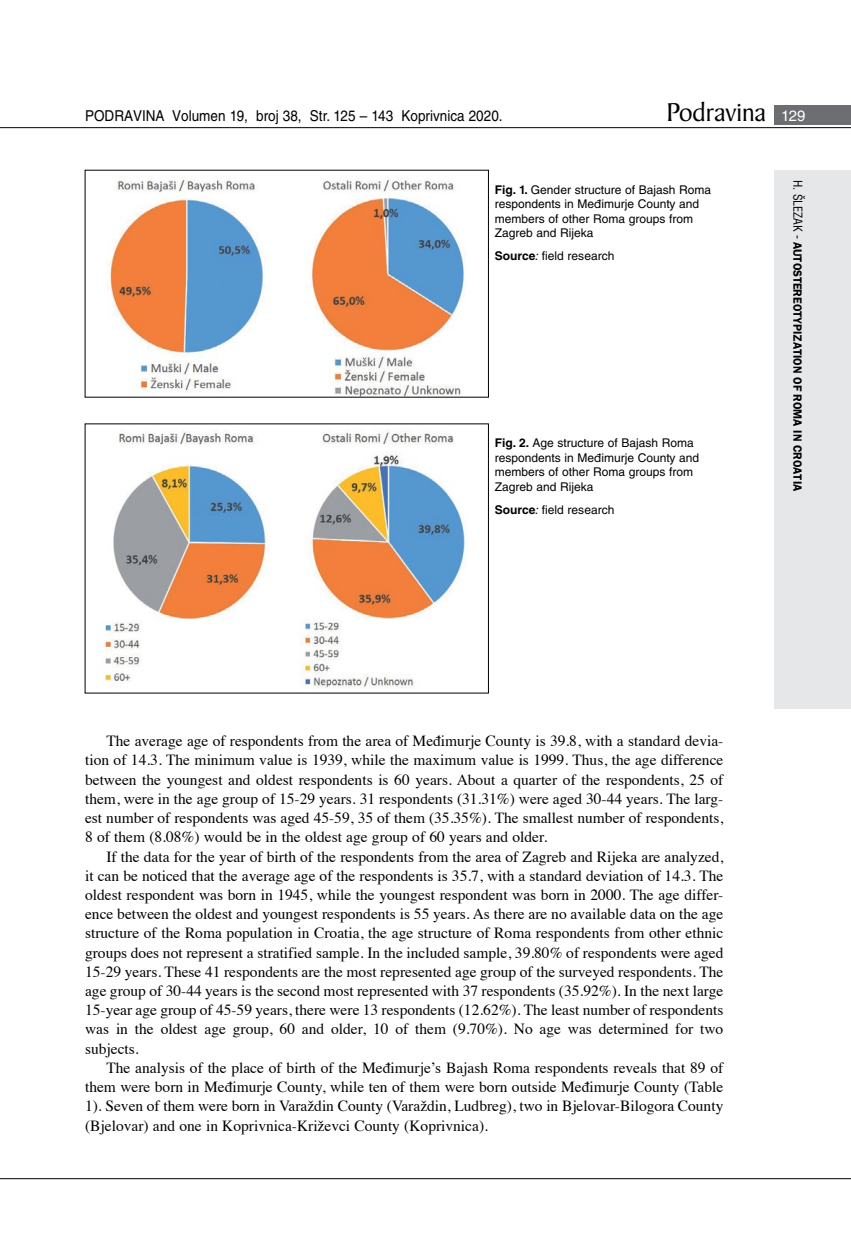
<style>
.page{position:relative;width:851px;height:1234px;background:#fff}
.page>*{position:absolute;margin:0;border:0;box-sizing:border-box;transform-origin:0 0}
.t1{font:27.6px "Baker Signet BT";color:#000}
.t2{font:15.45px/19.2px "Times";color:#000;text-align:justify}
.t3{font:15px "Helvetica LT Skin 29";color:#000;scale:.9 1}
.t4{font:12px/14.4px "Helvetica LT Skin 29";color:#000}
.t5{font:600 12px "ITC Franklin Gothic Skin 29";letter-spacing:-.005em;color:#000;scale:.95 1}
.s1{font-family:"Helvetica LT Skin 29";font-size:15px;color:#fff}
.s2{font-weight:700}
.s3{font-style:italic}
.s4{font-family:"Helvetica LT Skin 29";font-weight:400;font-stretch:condensed}
</style>
<div class="page">
<div style="left:774px;top:170px;width:76px;height:538px;background:#e6e7e8"></div>
<div style="left:774px;top:105px;width:76px;height:19px;background:#6d6e71"></div>
<hr style="left:0;top:127px;width:850px;height:1px;background:#000">
<hr style="left:0;top:1177px;width:850px;height:1px;background:#000">
<img style="left:109px;top:178px;width:356px;height:217px">
<img style="left:103px;top:431px;width:362px;height:257px">
<p class="t3" style="left:85px;top:107px;width:465px">PODRAVINA Volumen 19, broj 38, Str. 125 – 143 Koprivnica 2020.</p>
<h1 class="t1" style="left:666px;top:95px;width:141px">Podravina <span class="s1">129</span></h1>
<p class="t4" style="left:494px;top:182px;width:218px"><span class="s2">Fig. 1.</span> Gender structure of Bajash Roma respondents in Međimurje County and members of other Roma groups from<br>Zagreb and Rijeka</p>
<p class="t4" style="left:494px;top:248px;width:121px"><span class="s2">Source</span><span class="s3">:</span> field research</p>
<p class="t4" style="left:494px;top:436px;width:206px"><span class="s2">Fig. 2.</span> Age structure of Bajash Roma respondents in Međimurje County and members of other Roma groups from<br>Zagreb and Rijeka</p>
<p class="t4" style="left:494px;top:502px;width:121px"><span class="s2">Source</span><span class="s3">:</span> field research</p>
<p class="t5" style="left:804px;top:180px;width:329px;rotate:90deg"><span class="s4">H. ŠLEZAK -</span> AUTOSTEREOTYPIZATION OF ROMA IN CROATIA</p>
<p class="t2" style="left:85px;top:730px;width:639px;text-indent:21px">The average age of respondents from the area of Međimurje County is 39.8, with a standard devia&shy;tion of 14.3. The minimum value is 1939, while the maximum value is 1999. Thus, the age difference between the youngest and oldest respondents is 60 years. About a quarter of the respondents, 25 of them, were in the age group of 15-29 years. 31 respondents (31.31%) were aged 30-44 years. The larg&shy;est number of respondents was aged 45-59, 35 of them (35.35%). The smallest number of respondents, 8 of them (8.08%) would be in the oldest age group of 60 years and older.</p>
<p class="t2" style="left:85px;top:845px;width:639px;text-indent:21px">If the data for the year of birth of the respondents from the area of Zagreb and Rijeka are analyzed, it can be noticed that the average age of the respondents is 35.7, with a standard deviation of 14.3. The oldest respondent was born in 1945, while the youngest respondent was born in 2000. The age differ&shy;ence between the oldest and youngest respondents is 55 years. As there are no available data on the age structure of the Roma population in Croatia, the age structure of Roma respondents from other ethnic groups does not represent a stratified sample. In the included sample, 39.80% of respondents were aged 15-29 years. These 41 respondents are the most represented age group of the surveyed respondents. The age group of 30-44 years is the second most represented with 37 respondents (35.92%). In the next large 15-year age group of 45-59 years, there were 13 respondents (12.62%). The least number of respondents was in the oldest age group, 60 and older, 10 of them (9.70%). No age was determined for two subjects.</p>
<p class="t2" style="left:85px;top:1056px;width:639px;text-indent:21px">The analysis of the place of birth of the Međimurje’s Bajash Roma respondents reveals that 89 of them were born in Međimurje County, while ten of them were born outside Međimurje County (Table 1). Seven of them were born in Varaždin County (Varaždin, Ludbreg), two in Bjelovar-Bilogora County (Bjelovar) and one in Koprivnica-Križevci County (Koprivnica).</p>
</div>
